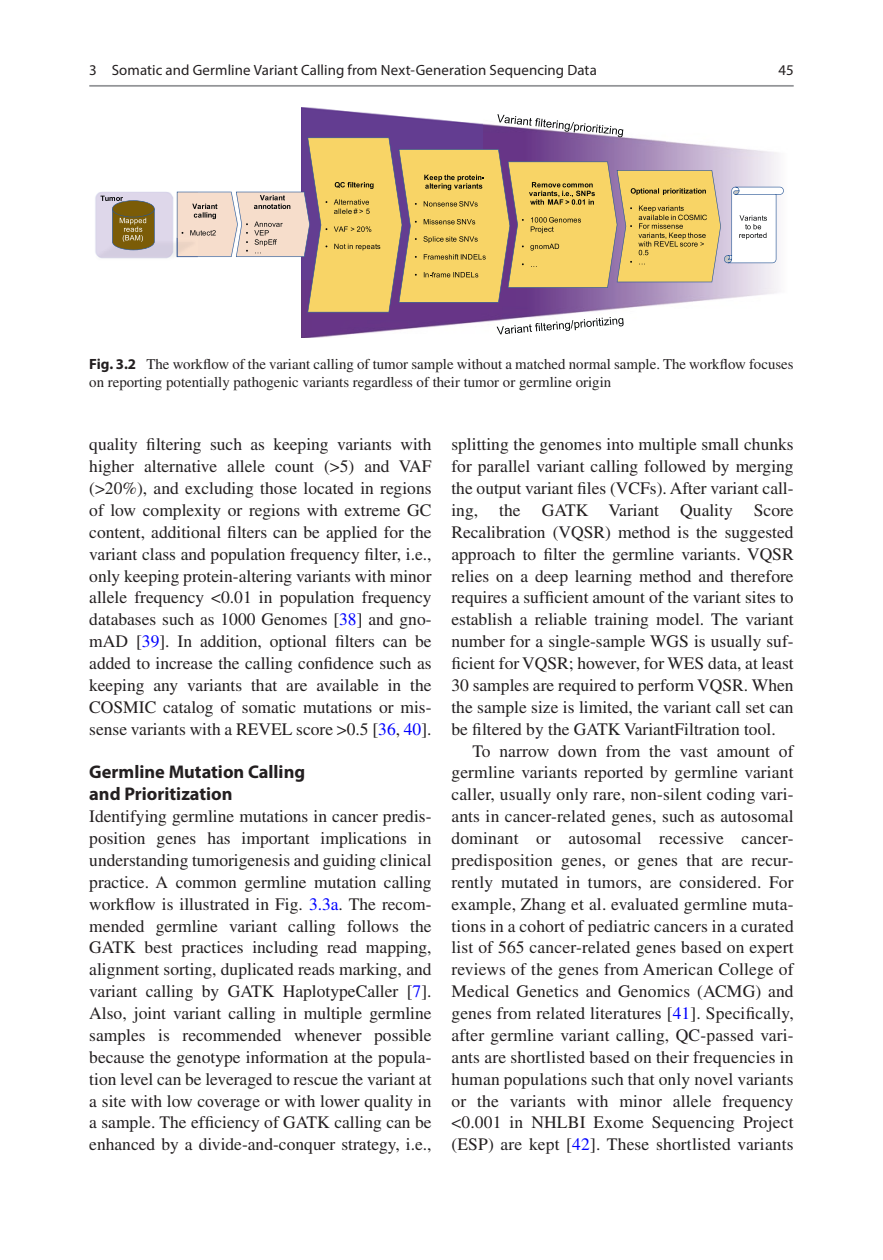
<style>
.page{position:relative;width:883px;height:1260px;background:#fff}
.page>*{position:absolute;margin:0;border:0;box-sizing:border-box;transform-origin:0 0}
.t1{font:700 18.38px/21.9px "Myriad Pro";color:#231f20}
.t2{font:17.5px/21.9px "Times LT Std";color:#231f20;text-align:justify}
.t3{font:14.88px/17.5px "Times LT Std";color:#231f20}
.t4{font:14.88px "Myriad Pro";letter-spacing:.01em;color:#231f20}
.s1{font-family:"Myriad Pro";font-weight:700}
.s2{color:#00f}
</style>
<div class="page">
<img style="left:95px;top:192px;width:82px;height:67px">
<img style="left:301px;top:107px;width:201px;height:231px">
<svg style="left:177px;top:114px;width:607px;height:220px"></svg>
<svg style="left:101px;top:196px;width:54px;height:54px;background:#99875d"></svg>
<hr style="left:89px;top:85px;width:705px;height:2px;background:#939598">
<p class="t4" style="left:89px;top:61px;width:509px">3 Somatic and Germline Variant Calling from Next-Generation Sequencing Data</p>
<p class="t4" style="left:779px;top:61px;width:17px">45</p>
<p class="t3" style="left:89px;top:355px;width:706px"><span class="s1">Fig. 3.2</span> The workflow of the variant calling of tumor sample without a matched normal sample. The workflow focuses on reporting potentially pathogenic variants regardless of their tumor or germline origin</p>
<p class="t2" style="left:89px;top:433px;width:344px">quality filtering such as keeping variants with higher alternative allele count (&gt;5) and VAF (&gt;20%), and excluding those located in regions of low complexity or regions with extreme GC content, additional filters can be applied for the variant class and population frequency filter, i.e., only keeping protein-altering variants with minor allele frequency &lt;0.01 in population frequency databases such as 1000 Genomes [<span class="s2">38</span>] and gno&shy;mAD [<span class="s2">39</span>]. In addition, optional filters can be added to increase the calling confidence such as keeping any variants that are available in the COSMIC catalog of somatic mutations or mis&shy;sense variants with a REVEL score &gt;0.5 [<span class="s2">36</span>, <span class="s2">40</span>].</p>
<p class="t1" style="left:89px;top:761px;width:217px">Germline Mutation Calling and Prioritization</p>
<p class="t2" style="left:89px;top:805px;width:344px">Identifying germline mutations in cancer predis&shy;position genes has important implications in understanding tumorigenesis and guiding clinical practice. A common germline mutation calling workflow is illustrated in Fig. <span class="s2">3.3a</span>. The recom&shy;mended germline variant calling follows the GATK best practices including read mapping, alignment sorting, duplicated reads marking, and variant calling by GATK HaplotypeCaller [<span class="s2">7</span>].<br>Also, joint variant calling in multiple germline samples is recommended whenever possible because the genotype information at the popula&shy;tion level can be leveraged to rescue the variant at a site with low coverage or with lower quality in a sample. The efficiency of GATK calling can be enhanced by a divide-and-conquer strategy, i.e.,</p>
<p class="t2" style="left:451px;top:433px;width:344px">splitting the genomes into multiple small chunks for parallel variant calling followed by merging the output variant files (VCFs). After variant call&shy;ing, the GATK Variant Quality Score Recalibration (VQSR) method is the suggested approach to filter the germline variants. VQSR relies on a deep learning method and therefore requires a sufficient amount of the variant sites to establish a reliable training model. The variant number for a single-sample WGS is usually suf&shy;ficient for VQSR; however, for WES data, at least 30 samples are required to perform VQSR. When the sample size is limited, the variant call set can be filtered by the GATK VariantFiltration tool.</p>
<p class="t2" style="left:451px;top:740px;width:344px;text-indent:21px">To narrow down from the vast amount of germline variants reported by germline variant caller, usually only rare, non-silent coding vari&shy;ants in cancer-related genes, such as autosomal dominant or autosomal recessive cancer&shy;predisposition genes, or genes that are recur&shy;rently mutated in tumors, are considered. For example, Zhang et al. evaluated germline muta&shy;tions in a cohort of pediatric cancers in a curated list of 565 cancer-related genes based on expert reviews of the genes from American College of Medical Genetics and Genomics (ACMG) and genes from related literatures [<span class="s2">41</span>]. Specifically, after germline variant calling, QC-passed vari&shy;ants are shortlisted based on their frequencies in human populations such that only novel variants or the variants with minor allele frequency &lt;0.001 in NHLBI Exome Sequencing Project (ESP) are kept [<span class="s2">42</span>]. These shortlisted variants</p>
</div>
